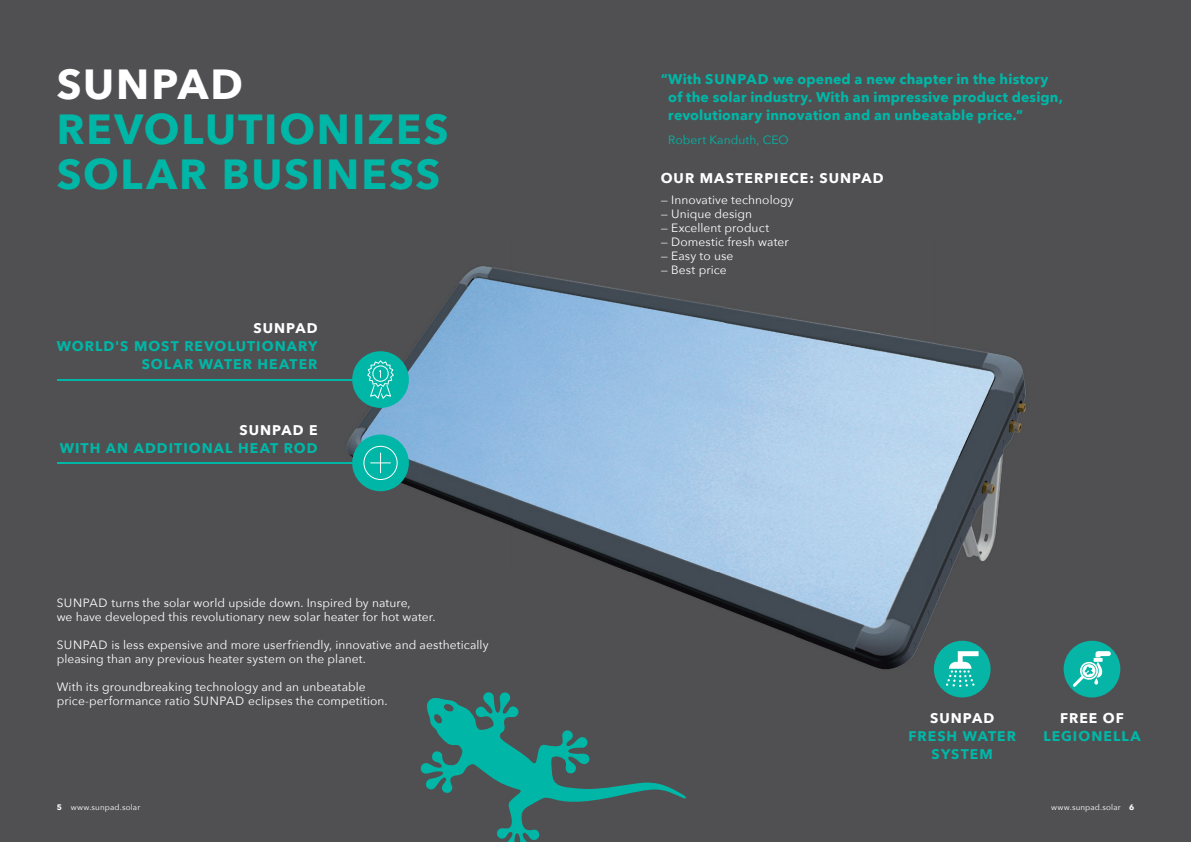
<style>
.page{position:relative;width:1191px;height:842px;background:#505052}
.page>*{position:absolute;margin:0;border:0;box-sizing:border-box;transform-origin:0 0}
.t1{font:700 42px/45px "Avenir Next";letter-spacing:.045em;color:#00b7a7}
.t2{font:700 42px "Avenir Next";letter-spacing:.045em;color:#fff}
.t3{font:700 14px/18px "Avenir Next";letter-spacing:.02em;color:#00b7a7}
.t4{font:700 14px/18px "Avenir Next";letter-spacing:.07em;color:#00b7a7;text-align:right}
.t5{font:700 14px "Avenir Next";letter-spacing:.075em;color:#fff}
.t6{font:700 14px "Avenir Next";letter-spacing:.075em;color:#00b7a7}
.t7{font:12px/14px "Avenir Next";letter-spacing:.005em;color:#fff}
.t8{font:12px "Avenir Next";letter-spacing:.005em;color:#00b7a7}
.t9{font:8px "Avenir Next";letter-spacing:.02em;color:#fff}
.s1{font-weight:700}
</style>
<div class="page">
<img style="left:303px;top:266px;width:723px;height:432px">
<svg style="left:420px;top:692px;width:267px;height:150px"></svg>
<div style="left:352px;top:351px;width:57px;height:57px;background:#00b7a7;border-radius:50%"></div>
<svg style="left:367px;top:360px;width:27px;height:39px"></svg>
<hr style="left:57px;top:379px;width:309px;height:1px;background:#00b7a7">
<hr style="left:57px;top:462px;width:309px;height:1px;background:#00b7a7">
<div style="left:352px;top:435px;width:57px;height:56px;background:#00b7a7;border-radius:50%"></div>
<svg style="left:363px;top:446px;width:35px;height:34px"></svg>
<div style="left:1063px;top:641px;width:57px;height:56px;background:#06b5a5;border-radius:50%"></div>
<svg style="left:1072px;top:651px;width:38px;height:36px"></svg>
<div style="left:934px;top:641px;width:56px;height:56px;background:#06b5a5;border-radius:50%"></div>
<svg style="left:946px;top:651px;width:32px;height:36px"></svg>
<h1 class="t2" style="left:57px;top:59px;width:188px">SUNPAD</h1>
<h1 class="t1" style="left:57px;top:107px;width:393px">REVOLUTIONIZES<br>SOLAR BUSINESS</h1>
<p class="t5" style="left:253px;top:320px;width:66px">SUNPAD</p>
<p class="t4" style="left:57px;top:337px;width:262px">WORLD'S MOST REVOLUTIONARY<br>SOLAR WATER HEATER</p>
<p class="t5" style="left:239px;top:422px;width:80px">SUNPAD E</p>
<p class="t4" style="left:60px;top:439px;width:259px">WITH AN ADDITIONAL HEAT ROD</p>
<p class="t7" style="left:57px;top:596px;width:380px">SUNPAD turns the solar world upside down. Inspired by nature,<br>we have developed this revolutionary new solar heater for hot water.</p>
<p class="t7" style="left:57px;top:638px;width:433px">SUNPAD is less expensive and more userfriendly, innovative and aesthetically pleasing than any previous heater system on the planet.</p>
<p class="t7" style="left:57px;top:680px;width:332px">With its groundbreaking technology and an unbeatable price-performance ratio SUNPAD eclipses the competition.</p>
<p class="t3" style="left:668px;top:70px;width:396px;text-indent:-8px">“ With SUNPAD we opened a new chapter in the history of the solar industry. With an impressive product design, revolutionary innovation and an unbeatable price.”</p>
<p class="t8" style="left:668px;top:133px;width:122px">Robert Kanduth, CEO</p>
<p class="t5" style="left:660px;top:170px;width:224px">OUR MASTERPIECE: SUNPAD</p>
<p class="t7" style="left:660px;top:193px;width:135px">— Innovative technology</p>
<p class="t7" style="left:660px;top:207px;width:93px">— Unique design</p>
<p class="t7" style="left:660px;top:221px;width:110px">— Excellent product</p>
<p class="t7" style="left:660px;top:235px;width:130px">— Domestic fresh water</p>
<p class="t7" style="left:660px;top:249px;width:74px">— Easy to use</p>
<p class="t7" style="left:660px;top:263px;width:68px">— Best price</p>
<p class="t5" style="left:930px;top:710px;width:66px">SUNPAD</p>
<p class="t4" style="left:908px;top:727px;width:109px;text-align:center">FRESH WATER<br>SYSTEM</p>
<p class="t5" style="left:1060px;top:710px;width:65px">FREE OF</p>
<p class="t6" style="left:1043px;top:728px;width:99px">LEGIONELLA</p>
<p class="t9" style="left:57px;top:802px;width:85px"><span class="s1">5</span> www.sunpad.solar</p>
<p class="t9" style="left:1051px;top:802px;width:85px">www.sunpad.solar <span class="s1">6</span></p>
</div>
